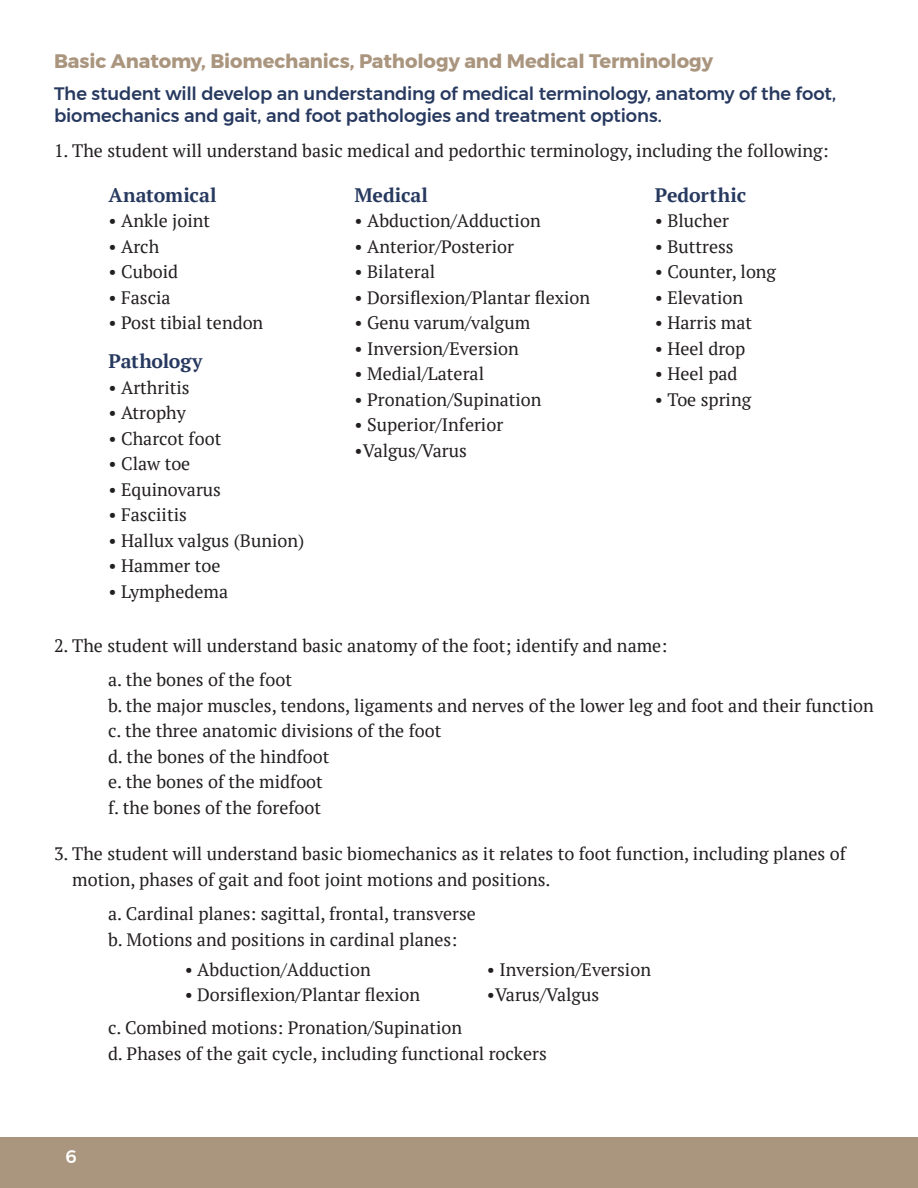
<style>
.page{position:relative;width:918px;height:1188px;background:#fff}
.page>*{position:absolute;margin:0;border:0;box-sizing:border-box;transform-origin:0 0}
.t1{font:700 19.5px "Montserrat";letter-spacing:-.005em;color:#aa957e}
.t2{font:700 19.5px "PT Serif";letter-spacing:-.005em;color:#27395f}
.t3{font:18px/25.5px "PT Serif";color:#231f20}
.t4{font:500 18px/22.5px "Montserrat";letter-spacing:-.01em;color:#27395f}
.t5{font:500 18px "Montserrat";color:#fff}
</style>
<div class="page">
<div style="left:0;top:1137px;width:918px;height:51px;background:#aa957e"></div>
<p class="t1" style="left:54px;top:46px;width:661px">Basic Anatomy, Biomechanics, Pathology and Medical Terminology</p>
<p class="t4" style="left:54px;top:82px;width:784px">The student will develop an understanding of medical terminology, anatomy of the foot, biomechanics and gait, and foot pathologies and treatment options.</p>
<p class="t3" style="left:54px;top:138px;width:776px">1. The student will understand basic medical and pedorthic terminology, including the following:</p>
<p class="t2" style="left:109px;top:182px;width:110px">Anatomical</p>
<p class="t3" style="left:109px;top:208px;width:103px">• Ankle joint</p>
<p class="t3" style="left:109px;top:234px;width:52px">• Arch</p>
<p class="t3" style="left:109px;top:259px;width:71px">• Cuboid</p>
<p class="t3" style="left:109px;top:285px;width:64px">• Fascia</p>
<p class="t3" style="left:109px;top:310px;width:156px">• Post tibial tendon</p>
<p class="t2" style="left:109px;top:349px;width:96px">Pathology</p>
<p class="t3" style="left:109px;top:375px;width:83px">• Arthritis</p>
<p class="t3" style="left:109px;top:400px;width:79px">• Atrophy</p>
<p class="t3" style="left:109px;top:426px;width:114px">• Charcot foot</p>
<p class="t3" style="left:109px;top:451px;width:83px">• Claw toe</p>
<p class="t3" style="left:109px;top:477px;width:114px">• Equinovarus</p>
<p class="t3" style="left:109px;top:502px;width:80px">• Fasciitis</p>
<p class="t3" style="left:109px;top:528px;width:197px">• Hallux valgus (Bunion)</p>
<p class="t3" style="left:109px;top:553px;width:113px">• Hammer toe</p>
<p class="t3" style="left:109px;top:579px;width:121px">• Lymphedema</p>
<p class="t2" style="left:355px;top:182px;width:75px">Medical</p>
<p class="t3" style="left:355px;top:208px;width:188px">• Abduction/Adduction</p>
<p class="t3" style="left:355px;top:234px;width:161px">• Anterior/Posterior</p>
<p class="t3" style="left:355px;top:259px;width:82px">• Bilateral</p>
<p class="t3" style="left:355px;top:285px;width:237px">• Dorsiflexion/Plantar flexion</p>
<p class="t3" style="left:355px;top:310px;width:177px">• Genu varum/valgum</p>
<p class="t3" style="left:355px;top:336px;width:166px">• Inversion/Eversion</p>
<p class="t3" style="left:355px;top:361px;width:131px">• Medial/Lateral</p>
<p class="t3" style="left:355px;top:387px;width:188px">• Pronation/Supination</p>
<p class="t3" style="left:355px;top:412px;width:150px">• Superior/Inferior</p>
<p class="t3" style="left:355px;top:438px;width:114px">•Valgus/Varus</p>
<p class="t2" style="left:655px;top:182px;width:93px">Pedorthic</p>
<p class="t3" style="left:655px;top:208px;width:76px">• Blucher</p>
<p class="t3" style="left:655px;top:234px;width:80px">• Buttress</p>
<p class="t3" style="left:655px;top:259px;width:123px">• Counter, long</p>
<p class="t3" style="left:655px;top:285px;width:90px">• Elevation</p>
<p class="t3" style="left:655px;top:310px;width:99px">• Harris mat</p>
<p class="t3" style="left:655px;top:336px;width:92px">• Heel drop</p>
<p class="t3" style="left:655px;top:361px;width:84px">• Heel pad</p>
<p class="t3" style="left:655px;top:387px;width:98px">• Toe spring</p>
<p class="t3" style="left:108px;top:628px;width:561px;line-height:34.5px;text-indent:-54px">2. The student will understand basic anatomy of the foot; identify and name: a. the bones of the foot</p>
<p class="t3" style="left:108px;top:692px;width:767px">b. the major muscles, tendons, ligaments and nerves of the lower leg and foot and their function c. the three anatomic divisions of the foot<br>d. the bones of the hindfoot<br>e. the bones of the midfoot<br>f. the bones of the forefoot</p>
<p class="t3" style="left:72px;top:841px;width:775px;text-indent:-18px">3. The student will understand basic biomechanics as it relates to foot function, including planes of motion, phases of gait and foot joint motions and positions.</p>
<p class="t3" style="left:108px;top:901px;width:369px">a. Cardinal planes: sagittal, frontal, transverse b. Motions and positions in cardinal planes:</p>
<p class="t3" style="left:185px;top:956px;width:188px">• Abduction/Adduction</p>
<p class="t3" style="left:185px;top:982px;width:237px">• Dorsiflexion/Plantar flexion</p>
<p class="t3" style="left:487px;top:956px;width:166px">• Inversion/Eversion</p>
<p class="t3" style="left:487px;top:982px;width:114px">•Varus/Valgus</p>
<p class="t3" style="left:108px;top:1015px;width:441px">c. Combined motions: Pronation/Supination<br>d. Phases of the gait cycle, including functional rockers</p>
<p class="t5" style="left:65px;top:1142px;width:13px">6</p>
</div>
